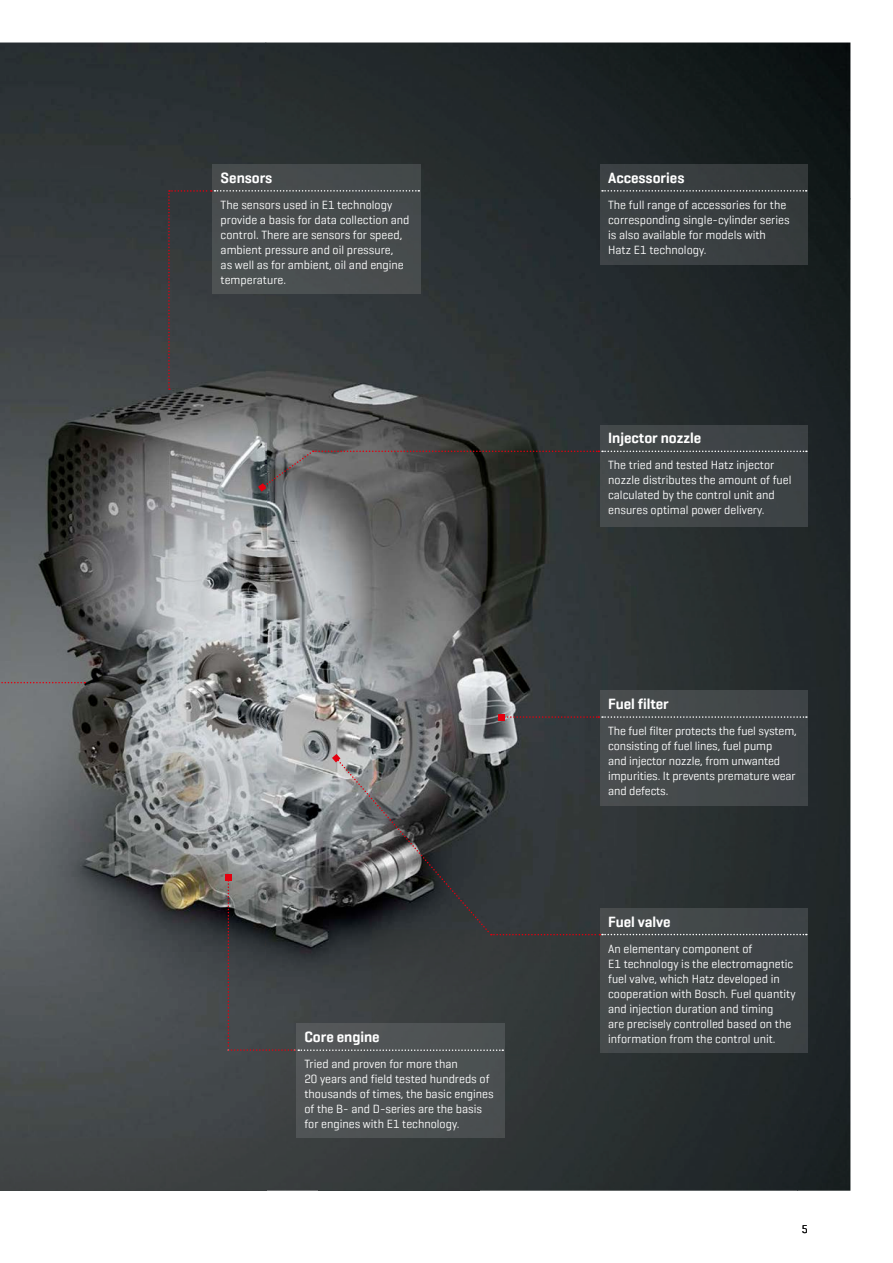
<style>
.page{position:relative;width:893px;height:1263px;background:#fff}
.page>*{position:absolute;margin:0;border:0;box-sizing:border-box;transform-origin:0 0}
.t1{font:600 15px "Geogrotesque";color:#fff}
.t2{font:12px/15px "Geogrotesque";color:#fff}
.t3{font:11.25px "Geogrotesque";color:#000}
</style>
<div class="page">
<img style="left:0;top:43px;width:265px;height:1148px">
<img style="left:265px;top:43px;width:585px;height:156px">
<img style="left:372px;top:199px;width:266px;height:555px">
<img style="left:798px;top:199px;width:52px;height:992px">
<img style="left:265px;top:390px;width:107px;height:364px">
<div style="left:638px;top:264px;width:160px;height:161px;background:#222828"></div>
<div style="left:638px;top:526px;width:160px;height:165px;background:#282e2e"></div>
<div style="left:265px;top:1051px;width:53px;height:140px;background:#3b3f40"></div>
<img style="left:479px;top:1051px;width:319px;height:140px">
<div style="left:318px;top:1137px;width:161px;height:54px;background:#343a3a"></div>
<div style="left:213px;top:165px;width:207px;height:129px;background:#454a4c"></div>
<div style="left:600px;top:425px;width:208px;height:101px;background:#414548"></div>
<div style="left:600px;top:691px;width:208px;height:115px;background:#43494a"></div>
<div style="left:600px;top:165px;width:208px;height:99px;background:#393f41"></div>
<svg style="left:602px;top:190px;width:205px;height:2px"></svg>
<div style="left:296px;top:1051px;width:208px;height:86px;background:#4f5254"></div>
<svg style="left:498px;top:714px;width:309px;height:6px;background:#564f51"></svg>
<svg style="left:168px;top:190px;width:251px;height:200px;background:#404446"></svg>
<svg style="left:258px;top:450px;width:549px;height:42px;background:#484949"></svg>
<svg style="left:225px;top:754px;width:582px;height:297px;background:#45494a"></svg>
<svg style="left:0;top:682px;width:85px;height:1px"></svg>
<p class="t1" style="left:221px;top:168px;width:53px">Sensors</p>
<p class="t2" style="left:221px;top:197px;width:190px">The sensors used in E1 technology provide a basis for data collection and control. There are sensors for speed, ambient pressure and oil pressure,<br>as well as for ambient, oil and engine temperature.</p>
<p class="t1" style="left:304px;top:1028px;width:77px">Core engine</p>
<p class="t2" style="left:304px;top:1056px;width:191px">Tried and proven for more than<br>20 years and field tested hundreds of thousands of times, the basic engines of the B- and D-series are the basis for engines with E1 technology.</p>
<p class="t1" style="left:608px;top:168px;width:78px">Accessories</p>
<p class="t2" style="left:608px;top:197px;width:183px">The full range of accessories for the corresponding single-cylinder series is also available for models with<br>Hatz E1 technology.</p>
<p class="t1" style="left:608px;top:429px;width:95px">Injector nozzle</p>
<p class="t2" style="left:608px;top:457px;width:185px">The tried and tested Hatz injector nozzle distributes the amount of fuel calculated by the control unit and ensures optimal power delivery.</p>
<p class="t1" style="left:608px;top:694px;width:62px">Fuel filter</p>
<p class="t2" style="left:608px;top:723px;width:190px">The fuel filter protects the fuel system, consisting of fuel lines, fuel pump<br>and injector nozzle, from unwanted impurities. It prevents premature wear and defects.</p>
<p class="t1" style="left:608px;top:912px;width:64px">Fuel valve</p>
<p class="t2" style="left:608px;top:941px;width:189px">An elementary component of<br>E1 technology is the electromagnetic fuel valve, which Hatz developed in cooperation with Bosch. Fuel quantity and injection duration and timing<br>are precisely controlled based on the information from the control unit.</p>
<p class="t3" style="left:802px;top:1222px;width:8px">5</p>
</div>
